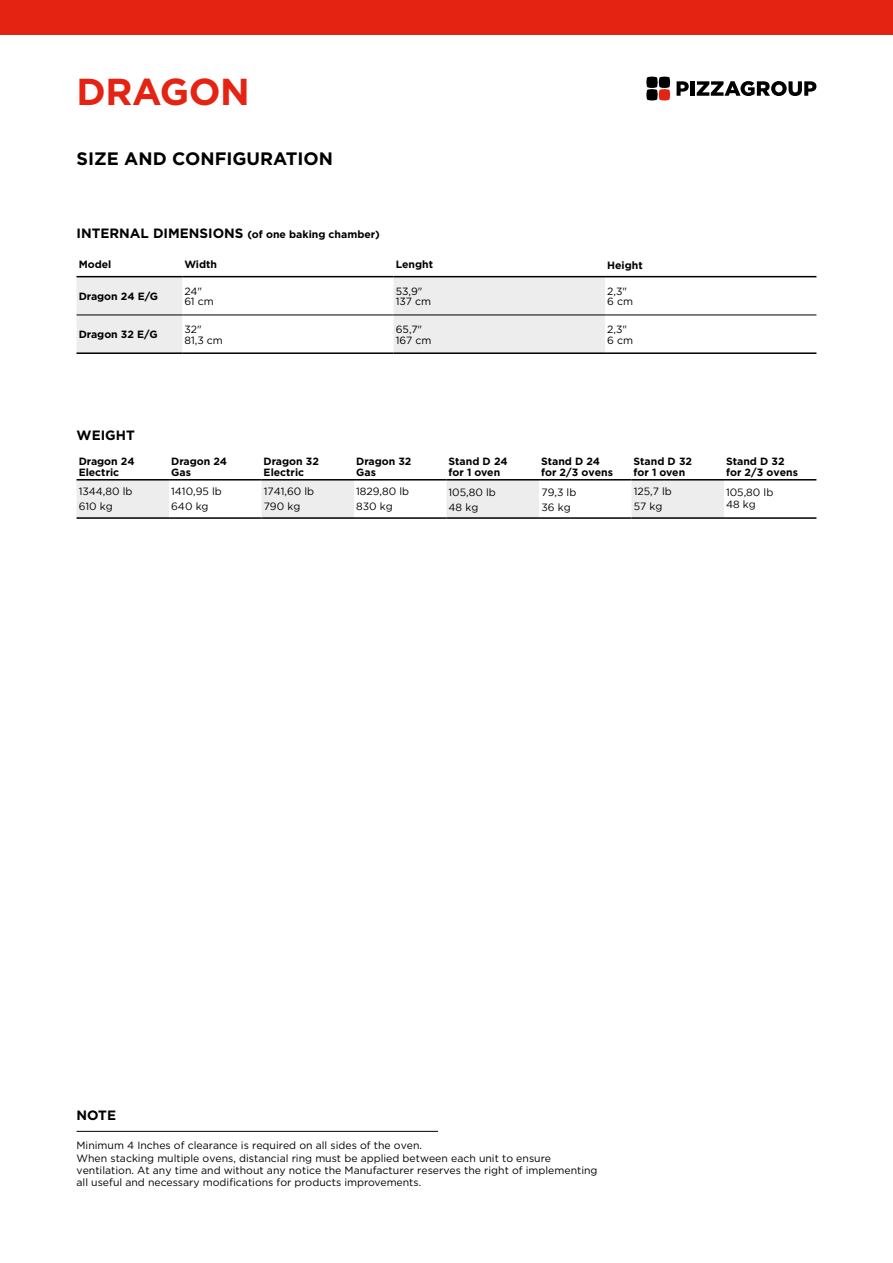
<style>
.page{position:relative;width:893px;height:1263px;background:#fff}
.page>*{position:absolute;margin:0;border:0;box-sizing:border-box;transform-origin:0 0}
.t1{font:700 37.5px "Gotham";letter-spacing:-.01em;color:#e42313}
.t2{font:700 18px "Gotham";color:#000}
.t3{font:700 13.5px "Gotham";color:#000}
.t4{font:10.5px/15px "Gotham";color:#000}
.t5{font:700 10.5px/10.5px "Gotham";color:#000}
.s1{font-size:13.5px}
</style>
<div class="page">
<hr style="left:77px;top:1131px;width:361px;height:1px;background:#000">
<svg style="left:77px;top:480px;width:647px;height:37px"></svg>
<hr style="left:77px;top:479px;width:92px;height:1px;background:#000">
<hr style="left:169px;top:479px;width:92px;height:1px;background:#000">
<hr style="left:261px;top:479px;width:93px;height:1px;background:#000">
<hr style="left:354px;top:479px;width:92px;height:1px;background:#000">
<hr style="left:446px;top:479px;width:93px;height:1px;background:#000">
<hr style="left:539px;top:479px;width:92px;height:1px;background:#000">
<hr style="left:631px;top:479px;width:93px;height:1px;background:#000">
<hr style="left:724px;top:479px;width:92px;height:1px;background:#000">
<hr style="left:77px;top:517px;width:92px;height:2px;background:#000">
<hr style="left:169px;top:517px;width:92px;height:2px;background:#000">
<hr style="left:261px;top:517px;width:93px;height:2px;background:#000">
<hr style="left:354px;top:517px;width:92px;height:2px;background:#000">
<hr style="left:446px;top:517px;width:93px;height:2px;background:#000">
<hr style="left:539px;top:517px;width:92px;height:2px;background:#000">
<hr style="left:631px;top:517px;width:93px;height:2px;background:#000">
<hr style="left:724px;top:517px;width:92px;height:2px;background:#000">
<svg style="left:77px;top:277px;width:528px;height:75px"></svg>
<hr style="left:77px;top:276px;width:105px;height:1px;background:#000">
<hr style="left:182px;top:276px;width:212px;height:1px;background:#000">
<hr style="left:394px;top:276px;width:211px;height:1px;background:#000">
<hr style="left:605px;top:276px;width:211px;height:1px;background:#000">
<hr style="left:77px;top:352px;width:105px;height:2px;background:#000">
<hr style="left:182px;top:352px;width:212px;height:2px;background:#000">
<hr style="left:394px;top:352px;width:211px;height:2px;background:#000">
<hr style="left:605px;top:352px;width:211px;height:2px;background:#000">
<hr style="left:77px;top:315px;width:105px;height:1px;background:#000">
<hr style="left:182px;top:315px;width:212px;height:1px;background:#000">
<hr style="left:394px;top:315px;width:211px;height:1px;background:#000">
<hr style="left:605px;top:315px;width:211px;height:1px;background:#000">
<svg style="left:646px;top:77px;width:24px;height:23px"></svg>
<svg style="left:677px;top:81px;width:12px;height:15px"></svg>
<hr style="left:690px;top:81px;width:4px;height:15px;background:#000">
<svg style="left:697px;top:81px;width:119px;height:15px"></svg>
<div style="left:0;top:0;width:893px;height:34px;background:#e42313"></div>
<h1 class="t1" style="left:77px;top:67px;width:175px">DRAGON</h1>
<h2 class="t2" style="left:77px;top:146px;width:258px">SIZE AND CONFIGURATION</h2>
<p class="t5" style="left:77px;top:229px;width:305px"><span class="s1">INTERNAL DIMENSIONS</span> (of one baking chamber)</p>
<p class="t5" style="left:79px;top:259px;width:34px">Model</p>
<p class="t5" style="left:184px;top:259px;width:34px">Width</p>
<p class="t5" style="left:396px;top:259px;width:39px">Lenght</p>
<p class="t5" style="left:607px;top:260px;width:37px">Height</p>
<p class="t5" style="left:79px;top:291px;width:81px">Dragon 24 E/G</p>
<p class="t4" style="left:184px;top:286px;width:31px;line-height:10.5px">24"<br>61 cm</p>
<p class="t4" style="left:396px;top:286px;width:37px;line-height:10.5px">53,9"<br>137 cm</p>
<p class="t4" style="left:607px;top:286px;width:27px;line-height:10.5px">2,3"<br>6 cm</p>
<p class="t5" style="left:79px;top:329px;width:80px">Dragon 32 E/G</p>
<p class="t4" style="left:184px;top:324px;width:40px;line-height:10.5px">32"<br>81,3 cm</p>
<p class="t4" style="left:396px;top:324px;width:37px;line-height:10.5px">65,7"<br>167 cm</p>
<p class="t4" style="left:607px;top:324px;width:27px;line-height:10.5px">2,3"<br>6 cm</p>
<p class="t3" style="left:77px;top:426px;width:60px">WEIGHT</p>
<p class="t5" style="left:79px;top:456px;width:57px">Dragon 24<br>Electric</p>
<p class="t5" style="left:171px;top:456px;width:57px">Dragon 24<br>Gas</p>
<p class="t5" style="left:264px;top:456px;width:57px">Dragon 32<br>Electric</p>
<p class="t5" style="left:356px;top:456px;width:57px">Dragon 32<br>Gas</p>
<p class="t5" style="left:449px;top:456px;width:60px">Stand D 24 for 1 oven</p>
<p class="t5" style="left:541px;top:456px;width:73px;line-height:11.2px">Stand D 24 for 2/3 ovens</p>
<p class="t5" style="left:634px;top:456px;width:60px">Stand D 32 for 1 oven</p>
<p class="t5" style="left:726px;top:456px;width:73px;line-height:11.2px">Stand D 32 for 2/3 ovens</p>
<p class="t4" style="left:79px;top:484px;width:55px">1344,80 lb<br>610 kg</p>
<p class="t4" style="left:171px;top:484px;width:52px">1410,95 lb<br>640 kg</p>
<p class="t4" style="left:264px;top:484px;width:52px">1741,60 lb<br>790 kg</p>
<p class="t4" style="left:356px;top:484px;width:55px">1829,80 lb<br>830 kg</p>
<p class="t4" style="left:449px;top:484px;width:49px">105,80 lb<br>48 kg</p>
<p class="t4" style="left:541px;top:484px;width:36px">79,3 lb<br>36 kg</p>
<p class="t4" style="left:634px;top:484px;width:40px">125,7 lb<br>57 kg</p>
<p class="t4" style="left:726px;top:486px;width:49px;line-height:12.6px">105,80 lb<br>48 kg</p>
<p class="t3" style="left:77px;top:1106px;width:41px">NOTE</p>
<p class="t4" style="left:77px;top:1138px;width:523px;line-height:12.6px">Minimum 4 Inches of clearance is required on all sides of the oven.<br>When stacking multiple ovens, distancial ring must be applied between each unit to ensure ventilation. At any time and without any notice the Manufacturer reserves the right of implementing all useful and necessary modifications for products improvements.</p>
</div>
